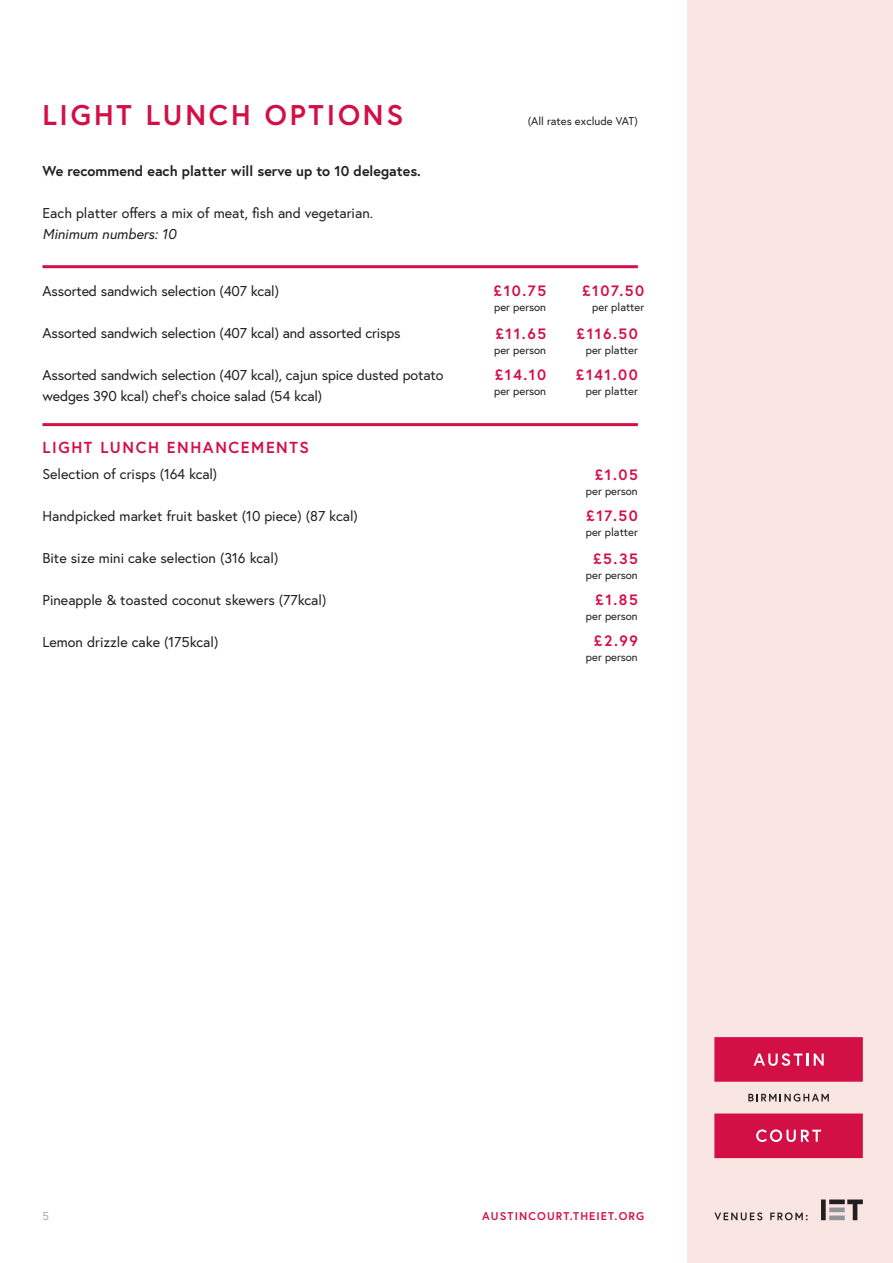
<style>
.page{position:relative;width:893px;height:1263px;background:#fff}
.page>*{position:absolute;margin:0;border:0;box-sizing:border-box;transform-origin:0 0}
.t1{font:700 28.5px "Europa";letter-spacing:.1em;color:#d21046}
.t2{font:700 15.9px "Europa";letter-spacing:.1em;color:#d21046}
.t3{font:700 15px "Europa";letter-spacing:.1em;color:#d21046}
.t4{font:14.25px "Europa";letter-spacing:-.01em;color:#231f20}
.t5{font:700 14.25px "Europa";color:#231f20}
.t6{font:italic 14.25px "Europa";color:#231f20}
.t7{font:11.25px "Europa";color:#231f20}
.t8{font:700 11.25px "Europa";letter-spacing:.1em;color:#d21046}
.t9{font:11.25px "Europa";color:#a8a9ad}
</style>
<div class="page">
<div style="left:687px;top:0;width:206px;height:1263px;background:#f9e5e2"></div>
<svg style="left:821px;top:1199px;width:42px;height:21px"></svg>
<svg style="left:714px;top:1212px;width:48px;height:8px"></svg>
<svg style="left:770px;top:1212px;width:38px;height:8px"></svg>
<svg style="left:714px;top:1037px;width:149px;height:121px"></svg>
<hr style="left:43px;top:423px;width:595px;height:3px;background:#d21046">
<hr style="left:43px;top:265px;width:595px;height:3px;background:#d21046">
<p class="t1" style="left:43px;top:95px;width:362px">LIGHT LUNCH OPTIONS</p>
<p class="t7" style="left:528px;top:114px;width:112px">(All rates exclude VAT)</p>
<p class="t5" style="left:43px;top:162px;width:380px">We recommend each platter will serve up to 10 delegates.</p>
<p class="t4" style="left:43px;top:204px;width:332px">Each platter offers a mix of meat, fish and vegetarian.</p>
<p class="t6" style="left:43px;top:225px;width:135px">Minimum numbers: 10</p>
<p class="t4" style="left:43px;top:282px;width:238px">Assorted sandwich selection (407 kcal)</p>
<p class="t4" style="left:43px;top:324px;width:360px">Assorted sandwich selection (407 kcal) and assorted crisps</p>
<p class="t4" style="left:43px;top:366px;width:402px">Assorted sandwich selection (407 kcal), cajun spice dusted potato</p>
<p class="t4" style="left:43px;top:387px;width:281px">wedges 390 kcal) chef’s choice salad (54 kcal)</p>
<p class="t2" style="left:43px;top:436px;width:268px">LIGHT LUNCH ENHANCEMENTS</p>
<p class="t4" style="left:43px;top:465px;width:176px">Selection of crisps (164 kcal)</p>
<p class="t4" style="left:43px;top:507px;width:317px">Handpicked market fruit basket (10 piece) (87 kcal)</p>
<p class="t4" style="left:43px;top:549px;width:237px">Bite size mini cake selection (316 kcal)</p>
<p class="t4" style="left:43px;top:591px;width:285px">Pineapple &amp; toasted coconut skewers (77kcal)</p>
<p class="t4" style="left:43px;top:633px;width:178px">Lemon drizzle cake (175kcal)</p>
<p class="t3" style="left:494px;top:281px;width:54px">£10.75</p>
<p class="t7" style="left:494px;top:300px;width:53px">per person</p>
<p class="t3" style="left:582px;top:281px;width:64px">£107.50</p>
<p class="t7" style="left:592px;top:300px;width:53px">per platter</p>
<p class="t3" style="left:495px;top:323px;width:52px">£11.65</p>
<p class="t7" style="left:494px;top:343px;width:53px">per person</p>
<p class="t3" style="left:577px;top:323px;width:63px">£116.50</p>
<p class="t7" style="left:586px;top:343px;width:53px">per platter</p>
<p class="t3" style="left:495px;top:365px;width:53px">£14.10</p>
<p class="t7" style="left:494px;top:384px;width:53px">per person</p>
<p class="t3" style="left:576px;top:365px;width:64px">£141.00</p>
<p class="t7" style="left:586px;top:384px;width:53px">per platter</p>
<p class="t3" style="left:595px;top:464px;width:45px">£1.05</p>
<p class="t7" style="left:586px;top:483px;width:53px">per person</p>
<p class="t3" style="left:586px;top:506px;width:53px">£17.50</p>
<p class="t7" style="left:586px;top:525px;width:53px">per platter</p>
<p class="t3" style="left:593px;top:548px;width:46px">£5.35</p>
<p class="t7" style="left:586px;top:567px;width:53px">per person</p>
<p class="t3" style="left:595px;top:589px;width:44px">£1.85</p>
<p class="t7" style="left:586px;top:609px;width:53px">per person</p>
<p class="t3" style="left:594px;top:631px;width:45px">£2.99</p>
<p class="t7" style="left:586px;top:650px;width:53px">per person</p>
<p class="t9" style="left:43px;top:1209px;width:8px">5</p>
<p class="t8" style="left:482px;top:1209px;width:164px">AUSTINCOURT.THEIET.ORG</p>
</div>
